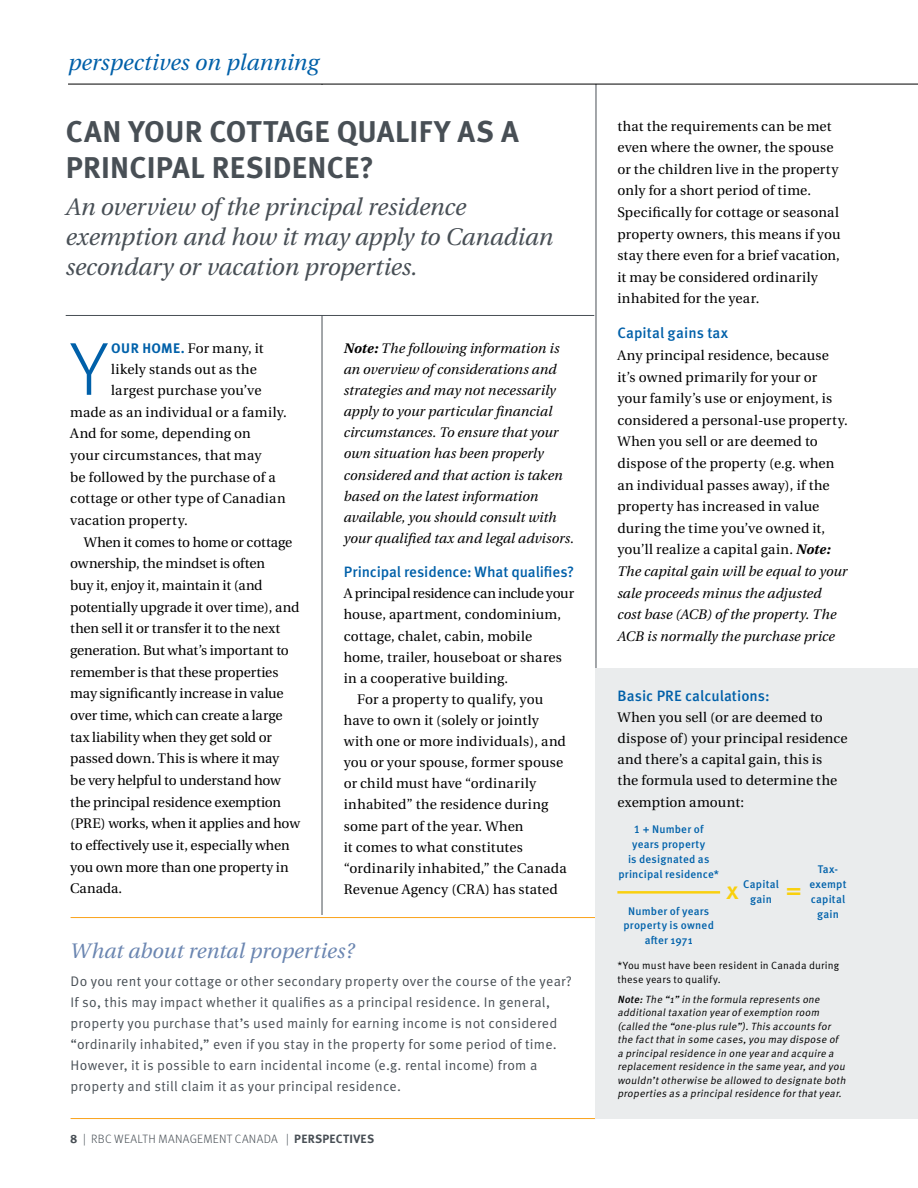
<style>
.page{position:relative;width:918px;height:1188px;background:#fff}
.page>*{position:absolute;margin:0;border:0;box-sizing:border-box;transform-origin:0 0}
.t1{font:300 75.15px "Meta OT";color:#0060a9}
.t2{font:700 30px/36px "Meta OT";letter-spacing:.005em;color:#484f55}
.t3{font:500 24.75px "Meta OT";color:#f9d00e}
.t4{font:italic 24px/30px "Utopia";letter-spacing:-.005em;color:#484f55}
.t5{font:italic 22.5px "Utopia";color:#0060a9}
.t6{font:italic 21px "Utopia";letter-spacing:.005em;color:#6b86b1}
.t7{font:500 15px "Meta OT";color:#0060a9}
.t8{font:13.8px/21.6px "Utopia";letter-spacing:.01em;color:#000}
.t9{font:13.8px/21px "Meta OT Norm";letter-spacing:.015em;color:#484f55}
.t10{font:italic 13.8px/21.1px "Utopia";letter-spacing:.005em;color:#000}
.t11{font:13.8px "Utopia";letter-spacing:-.015em;color:#000}
.t12{font:13.8px "Utopia";letter-spacing:-.01em;color:#000}
.t13{font:13.8px "Utopia";letter-spacing:-.02em;color:#000}
.t14{font:300 12.15px "Meta OT";letter-spacing:.025em;color:#484f55}
.t15{font:500 11.1px/14.9px "Meta OT";letter-spacing:.015em;color:#0162ab;text-align:center}
.t16{font:italic 10.5px/13.5px "Meta OT Norm";letter-spacing:.025em;color:#000}
.t17{font:10.5px/13.5px "Meta OT Norm";letter-spacing:.015em;color:#000}
.s1{font-family:"Meta OT";font-weight:700;color:#0162ab}
.s2{font-family:"Meta OT";font-weight:700;color:#0060a9}
.s3{font-weight:700}
.s4{font-weight:700;font-size:12px}
.s5{font-weight:700;font-style:italic}
.s6{font-style:italic}
.s7{font-family:"Meta OT";font-weight:500}
</style>
<div class="page">
<hr style="left:70px;top:1117px;width:848px;height:1px;background:#000">
<hr style="left:322px;top:84px;width:1px;height:1034px;background:#484f55">
<hr style="left:596px;top:84px;width:1px;height:1034px;background:#484f55">
<hr style="left:66px;top:315px;width:528px;height:1px;background:#484f55">
<div style="left:71px;top:916px;width:525px;height:209px;background:#fff"></div>
<hr style="left:71px;top:917px;width:525px;height:1px;background:#faa21b">
<hr style="left:71px;top:1118px;width:525px;height:1px;background:#faa21b">
<div style="left:596px;top:669px;width:322px;height:450px;background:#eaeced"></div>
<hr style="left:617px;top:891px;width:103px;height:3px;background:#f9d00e">
<hr style="left:68px;top:84px;width:850px;height:1px;background:#000">
<h3 class="t5" style="left:68px;top:50px;width:252px">perspectives on planning</h3>
<h2 class="t2" style="left:66px;top:114px;width:454px">CAN YOUR COTTAGE QUALIFY AS A<br>PRINCIPAL RESIDENCE?</h2>
<h3 class="t4" style="left:66px;top:192px;width:489px">An overview of the principal residence exemption and how it may apply to Canadian secondary or vacation properties.</h3>
<h1 class="t1" style="left:71px;top:325px;width:38px">Y</h1>
<p class="t8" style="left:111px;top:338px;width:154px"><span class="s1">OUR</span> <span class="s2">HOME.</span> For many, it</p>
<p class="t8" style="left:111px;top:359px;width:147px">likely stands out as the</p>
<p class="t8" style="left:111px;top:380px;width:152px">largest purchase you’ve</p>
<p class="t8" style="left:70px;top:401px;width:218px">made as an individual or a family.</p>
<p class="t8" style="left:70px;top:423px;width:182px">And for some, depending on</p>
<p class="t8" style="left:70px;top:445px;width:193px">your circumstances, that may</p>
<p class="t8" style="left:70px;top:466px;width:207px">be followed by the purchase of a</p>
<p class="t8" style="left:70px;top:488px;width:217px">cottage or other type of Canadian</p>
<p class="t8" style="left:70px;top:510px;width:119px">vacation property.</p>
<p class="t11" style="left:84px;top:534px;width:210px">When it comes to home or cottage</p>
<p class="t8" style="left:70px;top:553px;width:196px">ownership, the mindset is often</p>
<p class="t11" style="left:70px;top:578px;width:194px">buy it, enjoy it, maintain it (and</p>
<p class="t12" style="left:70px;top:599px;width:231px">potentially upgrade it over time), and</p>
<p class="t12" style="left:70px;top:621px;width:212px">then sell it or transfer it to the next</p>
<p class="t11" style="left:70px;top:643px;width:220px">generation. But what’s important to</p>
<p class="t12" style="left:70px;top:664px;width:210px">remember is that these properties</p>
<p class="t8" style="left:70px;top:683px;width:215px">may significantly increase in value</p>
<p class="t8" style="left:70px;top:705px;width:214px">over time, which can create a large</p>
<p class="t8" style="left:70px;top:726px;width:203px">tax liability when they get sold or</p>
<p class="t8" style="left:70px;top:748px;width:211px">passed down. This is where it may</p>
<p class="t11" style="left:70px;top:773px;width:212px">be very helpful to understand how</p>
<p class="t11" style="left:70px;top:794px;width:212px">the principal residence exemption</p>
<p class="t11" style="left:70px;top:816px;width:231px">(PRE) works, when it applies and how</p>
<p class="t8" style="left:70px;top:835px;width:221px">to effectively use it, especially when</p>
<p class="t12" style="left:70px;top:859px;width:220px">you own more than one property in</p>
<p class="t8" style="left:70px;top:878px;width:53px">Canada.</p>
<p class="t10" style="left:344px;top:338px;width:232px"><span class="s3">Note:</span> The following information is an overview of considerations and strategies and may not necessarily apply to your particular financial circumstances. To ensure that your own situation has been properly considered and that action is taken based on the latest information available, you should consult with your qualified tax and legal advisors.</p>
<p class="t7" style="left:344px;top:563px;width:232px">Principal residence: What qualifies?</p>
<p class="t13" style="left:344px;top:586px;width:232px">A principal residence can include your</p>
<p class="t8" style="left:344px;top:604px;width:219px">house, apartment, condominium,</p>
<p class="t8" style="left:344px;top:625px;width:190px">cottage, chalet, cabin, mobile</p>
<p class="t8" style="left:344px;top:646px;width:220px">home, trailer, houseboat or shares</p>
<p class="t8" style="left:344px;top:668px;width:166px">in a cooperative building.</p>
<p class="t8" style="left:357px;top:689px;width:187px">For a property to qualify, you</p>
<p class="t8" style="left:344px;top:710px;width:197px">have to own it (solely or jointly</p>
<p class="t8" style="left:344px;top:731px;width:224px">with one or more individuals), and</p>
<p class="t8" style="left:344px;top:752px;width:221px">you or your spouse, former spouse</p>
<p class="t8" style="left:344px;top:773px;width:194px">or child must have “ordinarily</p>
<p class="t8" style="left:344px;top:794px;width:206px">inhabited” the residence during</p>
<p class="t8" style="left:344px;top:815px;width:181px">some part of the year. When</p>
<p class="t8" style="left:344px;top:836px;width:181px">it comes to what constitutes</p>
<p class="t8" style="left:344px;top:857px;width:224px">“ordinarily inhabited,” the Canada</p>
<p class="t8" style="left:344px;top:879px;width:216px">Revenue Agency (CRA) has stated</p>
<h3 class="t6" style="left:71px;top:940px;width:286px">What about rental properties?</h3>
<p class="t9" style="left:71px;top:971px;width:503px">Do you rent your cottage or other secondary property over the course of the year?<br>If so, this may impact whether it qualifies as a principal residence. In general, property you purchase that’s used mainly for earning income is not considered “ordinarily inhabited,” even if you stay in the property for some period of time.<br>However, it is possible to earn incidental income (e.g. rental income) from a property and still claim it as your principal residence.</p>
<p class="t14" style="left:70px;top:1132px;width:305px"><span class="s3">8</span> | RBC WEALTH MANAGEMENT CANADA | <span class="s4">PERSPECTIVES</span></p>
<p class="t8" style="left:617px;top:115px;width:225px">that the requirements can be met even where the owner, the spouse or the children live in the property only for a short period of time.<br>Specifically for cottage or seasonal property owners, this means if you stay there even for a brief vacation, it may be considered ordinarily inhabited for the year.</p>
<p class="t7" style="left:617px;top:324px;width:112px">Capital gains tax</p>
<p class="t8" style="left:617px;top:345px;width:232px">Any principal residence, because it’s owned primarily for your or your family’s use or enjoyment, is considered a personal-use property.<br>When you sell or are deemed to dispose of the property (e.g. when an individual passes away), if the property has increased in value during the time you’ve owned it, you’ll realize a capital gain. <span class="s5">Note:<br></span><span class="s6">The capital gain will be equal to your sale proceeds minus the adjusted cost base (ACB) of the property. The ACB is normally the purchase price</span></p>
<p class="t7" style="left:617px;top:687px;width:154px">Basic PRE calculations:</p>
<p class="t8" style="left:617px;top:708px;width:232px;line-height:21px">When you sell (or are deemed to dispose of) your principal residence and there’s a capital gain, this is<br>the formula used to determine the exemption amount:</p>
<p class="t15" style="left:618px;top:822px;width:102px">1 + Number of<br>years property<br>is designated as principal residence*</p>
<p class="t15" style="left:624px;top:904px;width:92px">Number of years property is owned after 1971</p>
<p class="t15" style="left:743px;top:877px;width:37px">Capital gain</p>
<h3 class="t3" style="left:726px;top:875px;width:14px">x</h3>
<h3 class="t3" style="left:786px;top:876px;width:17px">=</h3>
<p class="t15" style="left:809px;top:862px;width:39px">Tax&shy;exempt capital gain</p>
<p class="t17" style="left:617px;top:959px;width:223px">*You must have been resident in Canada during these years to qualify.</p>
<p class="t16" style="left:617px;top:993px;width:232px"><span class="s7">Note:</span>The “1” in the formula represents one additionaltaxation yearof exemption room (called the “one-plus rule”).This accounts for the factthatin some cases,you may dispose of a principalresidence in one yearand acquire a replacementresidence in the same year,and you wouldn’totherwise be allowed to designate both properties as a principalresidence forthatyear.</p>
</div>
